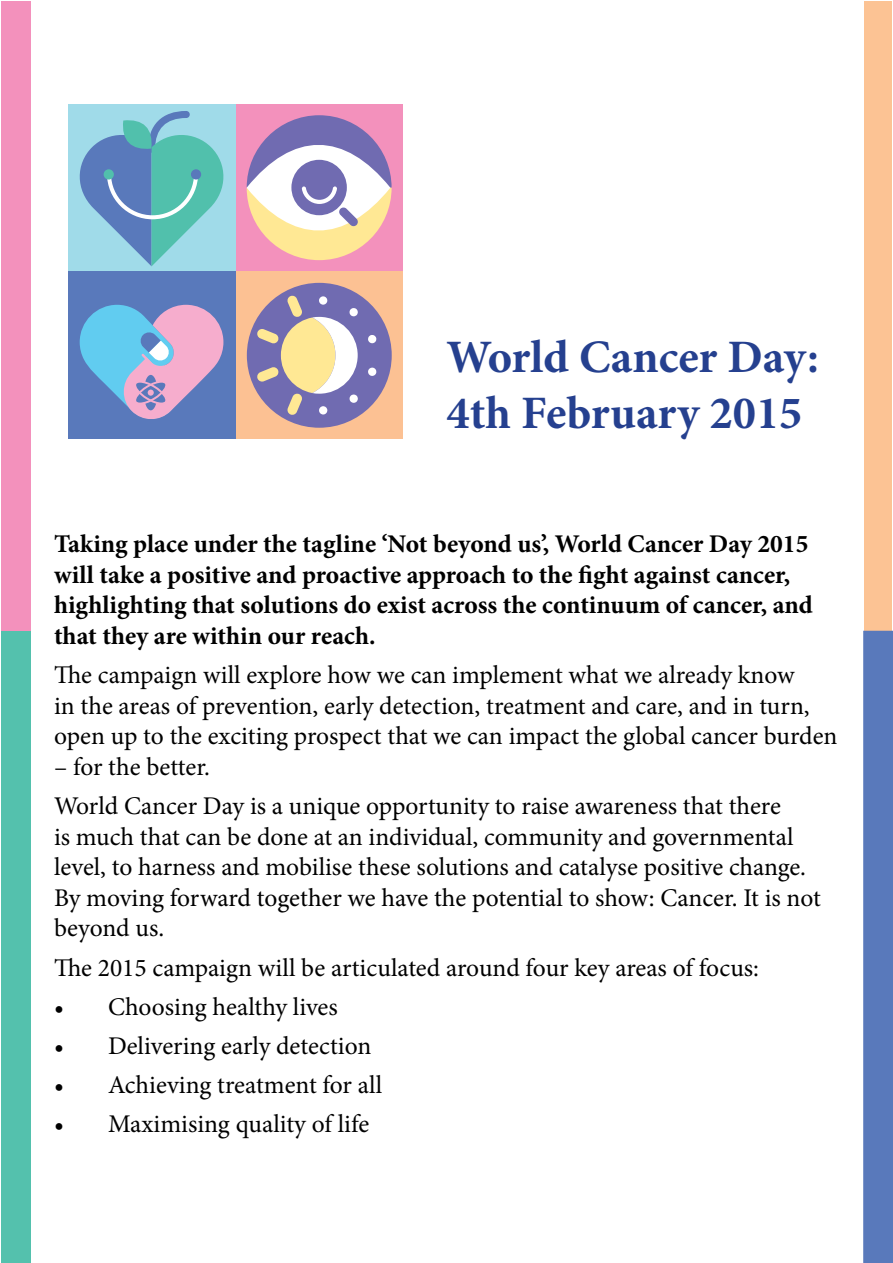
<style>
.page{position:relative;width:893px;height:1263px;background:#fff}
.page>*{position:absolute;margin:0;border:0;box-sizing:border-box;transform-origin:0 0}
.t1{font:700 46.5px/55.8px "Minion Pro";color:#25408f}
.t2{font:25.5px/30.6px "Minion Pro";letter-spacing:-.005em;color:#000}
.t3{font:700 25.5px/30.6px "Minion Pro";color:#000}
</style>
<div class="page">
<div style="left:235px;top:104px;width:168px;height:167px;background:#f391bc"></div>
<svg style="left:247px;top:115px;width:145px;height:145px"></svg>
<div style="left:235px;top:271px;width:168px;height:168px;background:#fcc193"></div>
<div style="left:247px;top:283px;width:145px;height:145px;background:#706bb1;border-radius:50%"></div>
<svg style="left:257px;top:295px;width:120px;height:120px"></svg>
<div style="left:68px;top:104px;width:167px;height:167px;background:#a0dbe9"></div>
<svg style="left:79px;top:111px;width:145px;height:155px"></svg>
<div style="left:68px;top:271px;width:167px;height:168px;background:#5979bb"></div>
<svg style="left:80px;top:305px;width:143px;height:114px"></svg>
<div style="left:1px;top:1px;width:30px;height:630px;background:#f391bc"></div>
<div style="left:1px;top:631px;width:30px;height:632px;background:#54c1ad"></div>
<div style="left:864px;top:1px;width:28px;height:630px;background:#fcc394"></div>
<div style="left:864px;top:631px;width:28px;height:632px;background:#5979bb"></div>
<div style="left:863px;top:631px;width:30px;height:632px;border:2px solid #5979bb"></div>
<h1 class="t1" style="left:446px;top:328px;width:374px">World Cancer Day:<br>4th February 2015</h1>
<p class="t3" style="left:54px;top:528px;width:760px">Taking place under the tagline ‘Not beyond us’, World Cancer Day 2015 will take a positive and proactive approach to the fight against cancer, highlighting that solutions do exist across the continuum of cancer, and that they are within our reach.</p>
<p class="t2" style="left:54px;top:660px;width:785px">The campaign will explore how we can implement what we already know<br>in the areas of prevention, early detection, treatment and care, and in turn, open up to the exciting prospect that we can impact the global cancer burden</p>
<p class="t2" style="left:54px;top:747px;width:728px;line-height:39.2px">– for the better.<br>World Cancer Day is a unique opportunity to raise awareness that there</p>
<p class="t2" style="left:54px;top:821px;width:768px">is much that can be done at an individual, community and governmental level, to harness and mobilise these solutions and catalyse positive change.<br>By moving forward together we have the potential to show: Cancer. It is not beyond us.</p>
<p class="t2" style="left:54px;top:952px;width:706px">The 2015 campaign will be articulated around four key areas of focus:</p>
<p class="t2" style="left:54px;top:991px;width:285px">• Choosing healthy lives</p>
<p class="t2" style="left:54px;top:1030px;width:319px">• Delivering early detection</p>
<p class="t2" style="left:54px;top:1069px;width:330px">• Achieving treatment for all</p>
<p class="t2" style="left:54px;top:1108px;width:317px">• Maximising quality of life</p>
</div>
